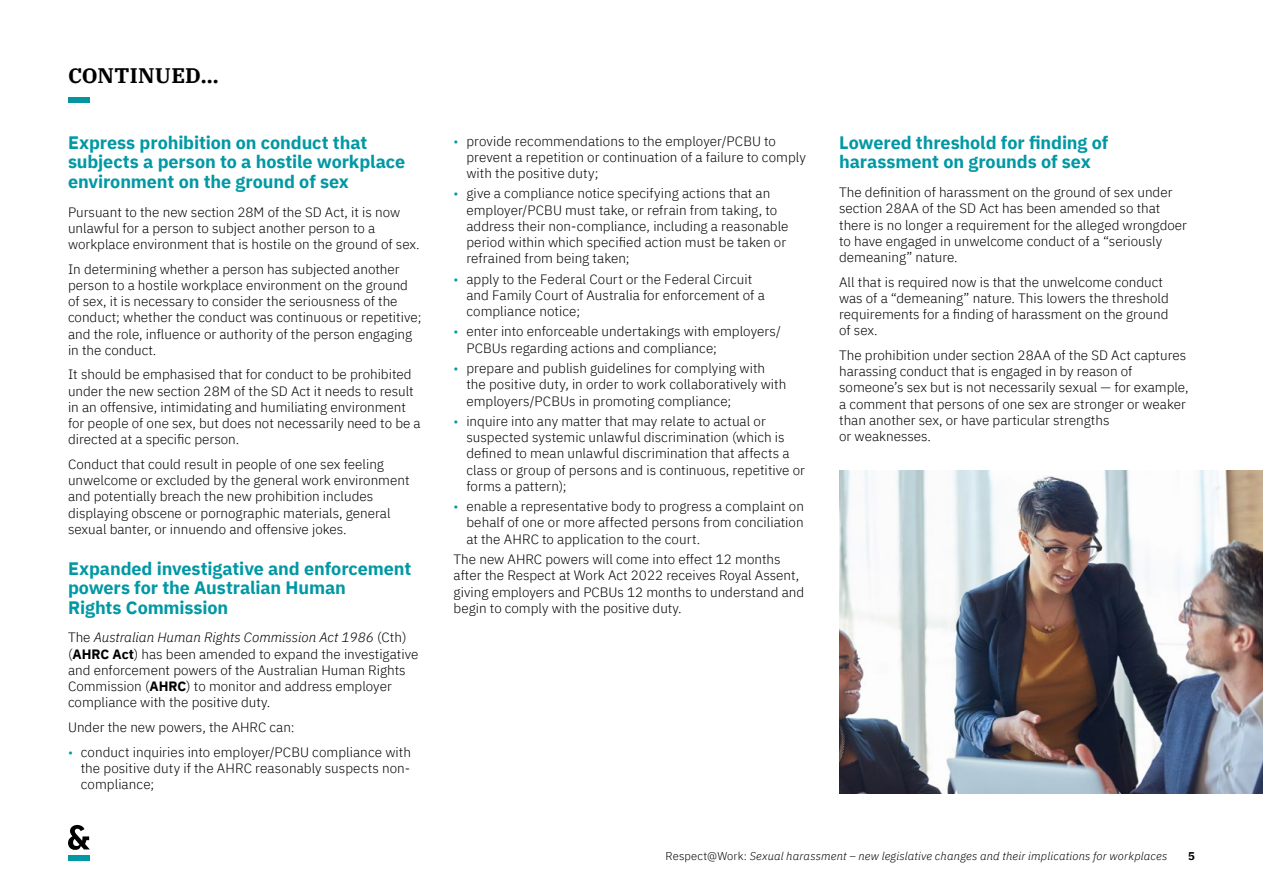
<style>
.page{position:relative;width:1263px;height:893px;background:#fff}
.page>*{position:absolute;margin:0;border:0;box-sizing:border-box;transform-origin:0 0}
.t1{font:700 21px "IBM Plex Serif";letter-spacing:.01em;color:#000}
.t2{font:700 18px/19.5px "IBM Plex Sans";letter-spacing:-.005em;color:#0098a4}
.t3{font:300 13.5px/16.2px "IBM Plex Sans";color:#000}
.t4{font:italic 300 11.25px "IBM Plex Sans";letter-spacing:.015em;color:#000}
.t5{font:700 11.25px "IBM Plex Sans";color:#000}
.s1{font-style:italic}
.s2{font-weight:700}
.s3{color:#0098a4}
.s4{font-style:normal}
</style>
<div class="page">
<div style="left:68px;top:855px;width:22px;height:5px;background:#0098a4"></div>
<svg style="left:68px;top:825px;width:22px;height:25px"></svg>
<div style="left:68px;top:97px;width:21px;height:6px;background:#0495a0"></div>
<img style="left:839px;top:471px;width:424px;height:322px">
<h1 class="t1" style="left:68px;top:59px;width:152px">CONTINUED...</h1>
<h2 class="t2" style="left:68px;top:131px;width:339px">Express prohibition on conduct that subjects a person to a hostile workplace environment on the ground of sex</h2>
<p class="t3" style="left:68px;top:203px;width:353px">Pursuant to the new section 28M of the SD Act, it is now unlawful for a person to subject another person to a workplace environment that is hostile on the ground of sex.</p>
<p class="t3" style="left:68px;top:260px;width:355px">In determining whether a person has subjected another person to a hostile workplace environment on the ground of sex, it is necessary to consider the seriousness of the conduct; whether the conduct was continuous or repetitive; and the role, influence or authority of the person engaging in the conduct.</p>
<p class="t3" style="left:68px;top:365px;width:354px">It should be emphasised that for conduct to be prohibited under the new section 28M of the SD Act it needs to result in an offensive, intimidating and humiliating environment for people of one sex, but does not necessarily need to be a directed at a specific person.</p>
<p class="t3" style="left:68px;top:455px;width:343px">Conduct that could result in people of one sex feeling unwelcome or excluded by the general work environment and potentially breach the new prohibition includes displaying obscene or pornographic materials, general sexual banter, or innuendo and offensive jokes.</p>
<h2 class="t2" style="left:68px;top:557px;width:345px">Expanded investigative and enforcement powers for the Australian Human<br>Rights Commission</h2>
<p class="t3" style="left:68px;top:628px;width:352px">The <span class="s1">Australian Human Rights Commission Act 1986</span> (Cth) (<span class="s2">AHRC Act</span>) has been amended to expand the investigative and enforcement powers of the Australian Human Rights Commission (<span class="s2">AHRC</span>) to monitor and address employer compliance with the positive duty.</p>
<p class="t3" style="left:68px;top:718px;width:228px">Under the new powers, the AHRC can:</p>
<p class="t3" style="left:81px;top:743px;width:332px;text-align:justify;text-indent:-13px"><span class="s3">•</span> conduct inquiries into employer/PCBU compliance with the positive duty if the AHRC reasonably suspects non&shy;compliance;</p>
<p class="t3" style="left:466px;top:131px;width:341px;text-indent:-13px"><span class="s3">•</span> provide recommendations to the employer/PCBU to prevent a repetition or continuation of a failure to comply with the positive duty;</p>
<p class="t3" style="left:466px;top:184px;width:324px;text-indent:-13px"><span class="s3">•</span> give a compliance notice specifying actions that an employer/PCBU must take, or refrain from taking, to address their non-compliance, including a reasonable period within which specified action must be taken or refrained from being taken;</p>
<p class="t3" style="left:466px;top:270px;width:300px;text-indent:-13px"><span class="s3">•</span> apply to the Federal Court or the Federal Circuit and Family Court of Australia for enforcement of a compliance notice;</p>
<p class="t3" style="left:466px;top:322px;width:316px;text-indent:-13px"><span class="s3">•</span> enter into enforceable undertakings with employers/<br>PCBUs regarding actions and compliance;</p>
<p class="t3" style="left:466px;top:359px;width:321px;text-indent:-13px"><span class="s3">•</span> prepare and publish guidelines for complying with the positive duty, in order to work collaboratively with employers/PCBUs in promoting compliance;</p>
<p class="t3" style="left:466px;top:412px;width:340px;text-indent:-13px"><span class="s3">•</span> inquire into any matter that may relate to actual or suspected systemic unlawful discrimination (which is defined to mean unlawful discrimination that affects a class or group of persons and is continuous, repetitive or forms a pattern);</p>
<p class="t3" style="left:466px;top:497px;width:339px;text-align:justify;text-indent:-13px"><span class="s3">•</span> enable a representative body to progress a complaint on behalf of one or more affected persons from conciliation at the AHRC to application to the court.</p>
<p class="t3" style="left:454px;top:550px;width:352px">The new AHRC powers will come into effect 12 months after the Respect at Work Act 2022 receives Royal Assent, giving employers and PCBUs 12 months to understand and begin to comply with the positive duty.</p>
<h2 class="t2" style="left:839px;top:131px;width:271px">Lowered threshold for finding of harassment on grounds of sex</h2>
<p class="t3" style="left:839px;top:183px;width:349px">The definition of harassment on the ground of sex under section 28AA of the SD Act has been amended so that there is no longer a requirement for the alleged wrongdoer to have engaged in unwelcome conduct of a “seriously demeaning” nature.</p>
<p class="t3" style="left:839px;top:273px;width:331px">All that is required now is that the unwelcome conduct was of a “demeaning” nature. This lowers the threshold requirements for a finding of harassment on the ground of sex.</p>
<p class="t3" style="left:839px;top:346px;width:351px">The prohibition under section 28AA of the SD Act captures harassing conduct that is engaged in by reason of someone’s sex but is not necessarily sexual — for example, a comment that persons of one sex are stronger or weaker than another sex, or have particular strengths<br>or weaknesses.</p>
<p class="t4" style="left:665px;top:848px;width:503px"><span class="s4">Respect@Work:</span> Sexual harassment – new legislative changes and their implications for workplaces</p>
<p class="t5" style="left:1188px;top:847px;width:8px">5</p>
</div>
